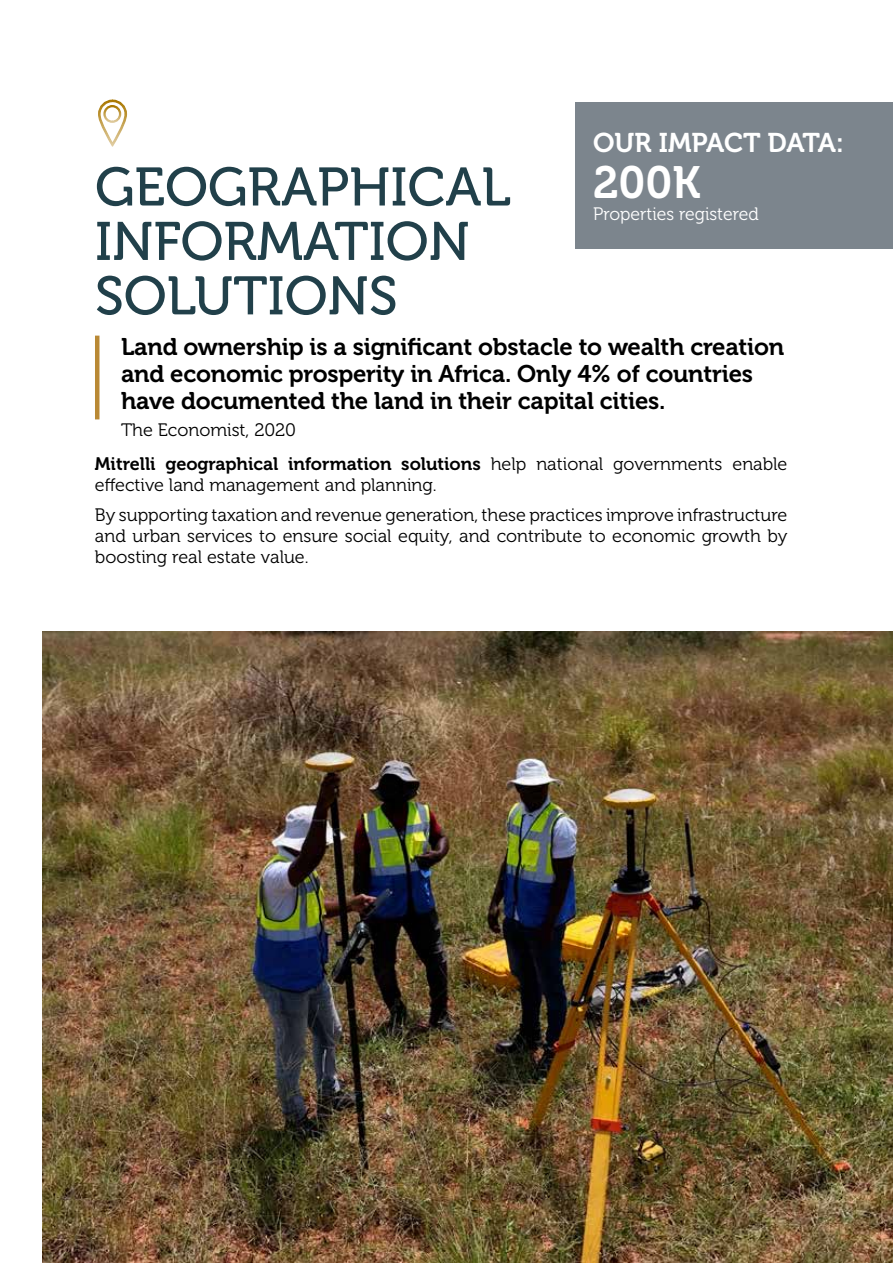
<style>
.page{position:relative;width:893px;height:1263px;background:#fff}
.page>*{position:absolute;margin:0;border:0;box-sizing:border-box;transform-origin:0 0}
.t1{font:54px/54.4px "Museo 500";color:#21404a}
.t2{font:45px "Museo 700";color:#fff}
.t3{font:27px "Museo 700";letter-spacing:-.005em;color:#fff}
.t4{font:24px/27px "Museo 700";letter-spacing:-.01em;color:#000}
.t5{font:18px/29.5px "Museo 300";color:#000}
.t6{font:18px "Museo 700";color:#000}
.t7{font:18px "Museo 300";color:#fff}
.s1{font-family:"Museo 300"}
</style>
<div class="page">
<div style="left:575px;top:102px;width:318px;height:146px;background:#7c858d"></div>
<img style="left:43px;top:631px;width:850px;height:632px">
<hr style="left:95px;top:336px;width:4px;height:83px;background:#b98935">
<svg style="left:98px;top:99px;width:30px;height:48px"></svg>
<h1 class="t1" style="left:95px;top:161px;width:417px">GEOGRAPHICAL<br>INFORMATION<br>SOLUTIONS</h1>
<h3 class="t3" style="left:593px;top:128px;width:252px">OUR IMPACT DATA:</h3>
<h2 class="t2" style="left:593px;top:157px;width:109px">200K</h2>
<p class="t7" style="left:593px;top:204px;width:167px">Properties registered</p>
<h3 class="t4" style="left:121px;top:333px;width:665px">Land ownership is a significant obstacle to wealth creation and economic prosperity in Africa. Only 4% of countries have documented the land in their capital cities.</h3>
<p class="t5" style="left:121px;top:415px;width:176px">The Economist, 2020</p>
<p class="t6" style="left:95px;top:454px;width:694px">Mitrelli geographical information solutions <span class="s1">help national governments enable</span></p>
<p class="t5" style="left:95px;top:470px;width:694px">effective land management and planning.<br>By supporting taxation and revenue generation, these practices improve infrastructure</p>
<p class="t5" style="left:95px;top:525px;width:694px;line-height:21px">and urban services to ensure social equity, and contribute to economic growth by boosting real estate value.</p>
</div>
